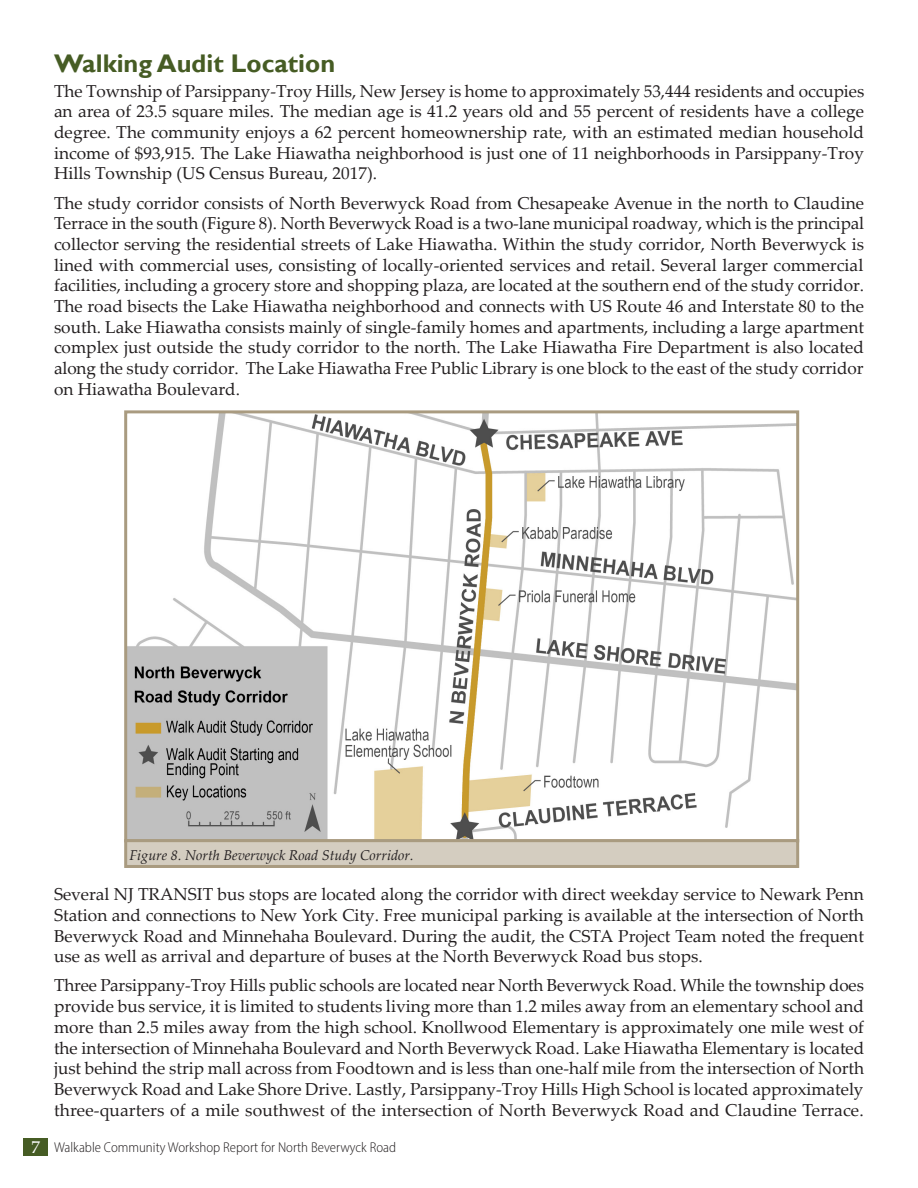
<style>
.page{position:relative;width:918px;height:1188px;background:#fff}
.page>*{position:absolute;margin:0;border:0;box-sizing:border-box;transform-origin:0 0}
.Heading_2__Section_s{font:700 25.5px "Gill Sans";color:#465c24}
.Body{font:17.25px/20.7px "Palatino Linotype";color:#231f20;text-align:justify}
.t1{font:300 semi-condensed 14.25px "Myriad Pro";color:#231f20}
.t2{font:italic 14.25px "Palatino Linotype";color:#231f20}
.s1{font-family:"Palatino Linotype";font-weight:400;font-stretch:normal;font-size:17.25px;color:#fff}
</style>
<div class="page">
<div style="left:24px;top:1138px;width:24px;height:18px;background:#465c24"></div>
<img style="left:128px;top:414px;width:667px;height:424px">
<div style="left:124px;top:410px;width:675px;height:432px;border:3px solid #a99b80"></div>
<div style="left:126px;top:841px;width:672px;height:25px;background:#d4cdc0"></div>
<div style="left:124px;top:839px;width:675px;height:29px;border:3px solid #a99b80"></div>
<p class="Heading_2__Section_s" style="left:54px;top:48px;width:283px">Walking Audit Location</p>
<p class="Body" style="left:54px;top:80px;width:812px">The Township of Parsippany-Troy Hills, New Jersey is home to approximately 53,444 residents and occupies an area of 23.5 square miles. The median age is 41.2 years old and 55 percent of residents have a college degree. The community enjoys a 62 percent homeownership rate, with an estimated median household income of $93,915. The Lake Hiawatha neighborhood is just one of 11 neighborhoods in Parsippany-Troy Hills Township (US Census Bureau, 2017).</p>
<p class="Body" style="left:54px;top:192px;width:812px">The study corridor consists of North Beverwyck Road from Chesapeake Avenue in the north to Claudine Terrace in the south (Figure 8). North Beverwyck Road is a two-lane municipal roadway, which is the principal collector serving the residential streets of Lake Hiawatha. Within the study corridor, North Beverwyck is lined with commercial uses, consisting of locally-oriented services and retail. Several larger commercial facilities, including a grocery store and shopping plaza, are located at the southern end of the study corridor.<br>The road bisects the Lake Hiawatha neighborhood and connects with US Route 46 and Interstate 80 to the south. Lake Hiawatha consists mainly of single-family homes and apartments, including a large apartment complex just outside the study corridor to the north. The Lake Hiawatha Fire Department is also located along the study corridor. The Lake Hiawatha Free Public Library is one block to the east of the study corridor on Hiawatha Boulevard.</p>
<p class="t2" style="left:129px;top:845px;width:286px">Figure 8. North Beverwyck Road Study Corridor.</p>
<p class="Body" style="left:54px;top:883px;width:811px">Several NJ TRANSIT bus stops are located along the corridor with direct weekday service to Newark Penn Station and connections to New York City. Free municipal parking is available at the intersection of North Beverwyck Road and Minnehaha Boulevard. During the audit, the CSTA Project Team noted the frequent use as well as arrival and departure of buses at the North Beverwyck Road bus stops.</p>
<p class="Body" style="left:54px;top:975px;width:812px">Three Parsippany-Troy Hills public schools are located near North Beverwyck Road. While the township does provide bus service, it is limited to students living more than 1.2 miles away from an elementary school and more than 2.5 miles away from the high school. Knollwood Elementary is approximately one mile west of the intersection of Minnehaha Boulevard and North Beverwyck Road. Lake Hiawatha Elementary is located just behind the strip mall across from Foodtown and is less than one-half mile from the intersection of North Beverwyck Road and Lake Shore Drive. Lastly, Parsippany-Troy Hills High School is located approximately three-quarters of a mile southwest of the intersection of North Beverwyck Road and Claudine Terrace.</p>
<p class="t1" style="left:32px;top:1139px;width:366px"><span class="s1">7</span> Walkable Community Workshop Report for North Beverwyck Road</p>
</div>
